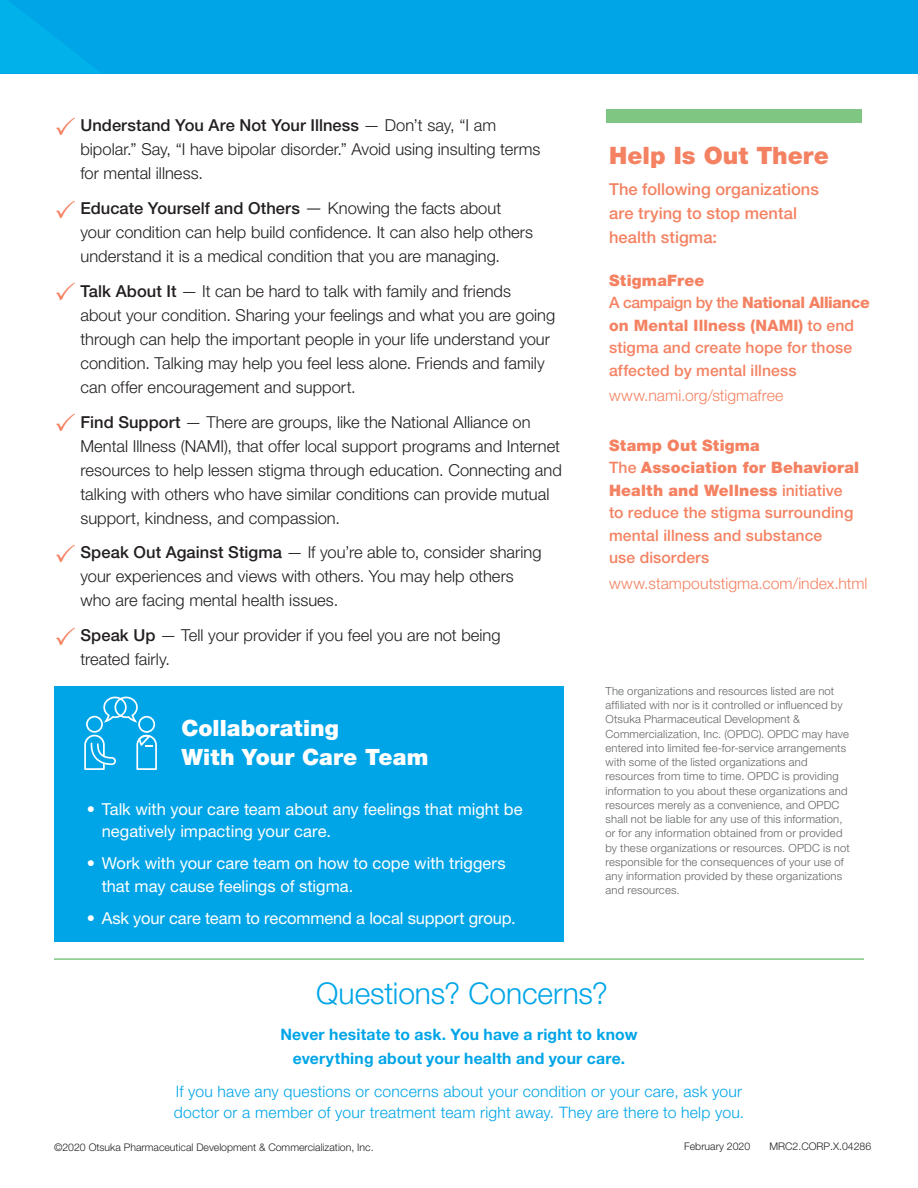
<style>
.page{position:relative;width:918px;height:1188px;background:#fff}
.page>*{position:absolute;margin:0;border:0;box-sizing:border-box;transform-origin:0 0}
.t1{font:300 30px "Helvetica Neue LT Std";letter-spacing:-.005em;color:#00a5e7}
.Bulleted_Paragraph{font:900 24px "Helvetica Neue LT Std";letter-spacing:.005em;color:#f48262}
.t2{font:900 22.5px/28.5px "Helvetica Neue LT Std";letter-spacing:.005em;color:#fff}
.t3{font:300 16.5px/24px "Helvetica Neue LT Std";color:#231f20}
.t4{font:16.5px/22.5px "Helvetica Neue LT Std";color:#fff}
.t5{font:500 16.5px/24px "Helvetica Neue LT Std";color:#f48262}
.t6{font:500 15.75px/22.5px "Helvetica Neue LT Std";letter-spacing:.005em;color:#f48262}
.t7{font:300 15.75px/20.4px "Helvetica Neue LT Std";letter-spacing:.015em;color:#00a5e7}
.t8{font:700 15.75px/23.1px "Helvetica Neue LT Std";letter-spacing:.01em;color:#00a5e7;text-align:center}
.t9{font:300 15.75px "Helvetica Neue LT Std";letter-spacing:.005em;color:#f48262}
.text_1{font:300 11.25px/14.2px "Helvetica Neue LT Std";letter-spacing:.015em;color:#616365}
.t10{font:300 10.5px "Helvetica Neue LT Std";color:#231f20}
.s1{font-weight:500}
.s2{font-size:18px}
.s3{font-weight:900}
.s4{font-weight:800}
</style>
<div class="page">
<div style="left:607px;top:109px;width:255px;height:14px;background:#7ec681"></div>
<hr style="left:54px;top:958px;width:810px;height:2px;background:#80c680">
<div style="left:0;top:0;width:918px;height:73px;background:#00a5e7"></div>
<svg style="left:0;top:0;width:100px;height:73px"></svg>
<div style="left:54px;top:686px;width:510px;height:255px;background:#00a5e7"></div>
<svg style="left:84px;top:696px;width:73px;height:74px"></svg>
<p class="t3" style="left:80px;top:113px;width:462px"><span class="s1">Understand You Are Not Your Illness</span> — Don’t say, “I am bipolar.” Say, “I have bipolar disorder.” Avoid using insulting terms for mental illness.</p>
<p class="t3" style="left:80px;top:196px;width:454px"><span class="s1">Educate Yourself and Others</span> <span class="s2">—</span> Knowing the facts about your condition can help build confidence. It can also help others understand it is a medical condition that you are managing.</p>
<p class="t3" style="left:80px;top:279px;width:476px"><span class="s1">Talk About It</span> — It can be hard to talk with family and friends about your condition. Sharing your feelings and what you are going through can help the important people in your life understand your condition. Talking may help you feel less alone. Friends and family can offer encouragement and support.</p>
<p class="t3" style="left:80px;top:409px;width:483px"><span class="s1">Find Support</span> — There are groups, like the National Alliance on Mental Illness (NAMI), that offer local support programs and Internet resources to help lessen stigma through education. Connecting and talking with others who have similar conditions can provide mutual support, kindness, and compassion.</p>
<p class="t3" style="left:80px;top:540px;width:463px"><span class="s1">Speak Out Against Stigma</span> — If you’re able to, consider sharing your experiences and views with others. You may help others who are facing mental health issues.</p>
<p class="t3" style="left:80px;top:623px;width:422px"><span class="s1">Speak Up</span> — Tell your provider if you feel you are not being treated fairly.</p>
<p class="t2" style="left:181px;top:714px;width:248px">Collaborating<br>With Your Care Team</p>
<p class="t4" style="left:102px;top:797px;width:422px;text-indent:-15px">• Talk with your care team about any feelings that might be negatively impacting your care.</p>
<p class="t4" style="left:102px;top:852px;width:405px;text-indent:-15px">• Work with your care team on how to cope with triggers that may cause feelings of stigma.</p>
<p class="t4" style="left:87px;top:907px;width:430px">• Ask your care team to recommend a local support group.</p>
<p class="Bulleted_Paragraph" style="left:609px;top:141px;width:221px">Help Is Out There</p>
<p class="t5" style="left:609px;top:177px;width:211px">The following organizations are trying to stop mental health stigma:</p>
<p class="t6" style="left:609px;top:269px;width:262px"><span class="s3">StigmaFree<br></span>A campaign by the <span class="s4">National Alliance on Mental Illness (NAMI)</span> to end stigma and create hope for those affected by mental illness</p>
<p class="t9" style="left:609px;top:386px;width:176px">www.nami.org/stigmafree</p>
<p class="t6" style="left:609px;top:434px;width:252px"><span class="s3">Stamp Out Stigma<br></span>The <span class="s3">Association for Behavioral<br>Health and Wellness</span> initiative to reduce the stigma surrounding mental illness and substance<br>use disorders</p>
<p class="t9" style="left:609px;top:573px;width:260px">www.stampoutstigma.com/index.html</p>
<p class="text_1" style="left:606px;top:684px;width:246px">The organizations and resources listed are not affiliated with nor is it controlled or influenced by Otsuka Pharmaceutical Development &amp; Commercialization, Inc. (OPDC). OPDC may have entered into limited fee-for-service arrangements with some of the listed organizations and resources from time to time. OPDC is providing information to you about these organizations and resources merely as a convenience, and OPDC shall not be liable for any use of this information, or for any information obtained from or provided by these organizations or resources. OPDC is not responsible for the consequences of your use of any information provided by these organizations and resources.</p>
<p class="t1" style="left:316px;top:975px;width:293px">Questions? Concerns?</p>
<p class="t8" style="left:280px;top:1023px;width:359px">Never hesitate to ask. You have a right to know everything about your health and your care.</p>
<p class="t7" style="left:174px;top:1081px;width:572px">If you have any questions or concerns about your condition or your care, ask your doctor or a member of your treatment team right away. They are there to help you.</p>
<p class="t10" style="left:54px;top:1141px;width:321px">©2020 Otsuka Pharmaceutical Development &amp; Commercialization, Inc.</p>
<p class="t10" style="left:684px;top:1140px;width:67px">February 2020</p>
<p class="t10" style="left:769px;top:1140px;width:103px">MRC2.CORP.X.04286</p>
</div>
